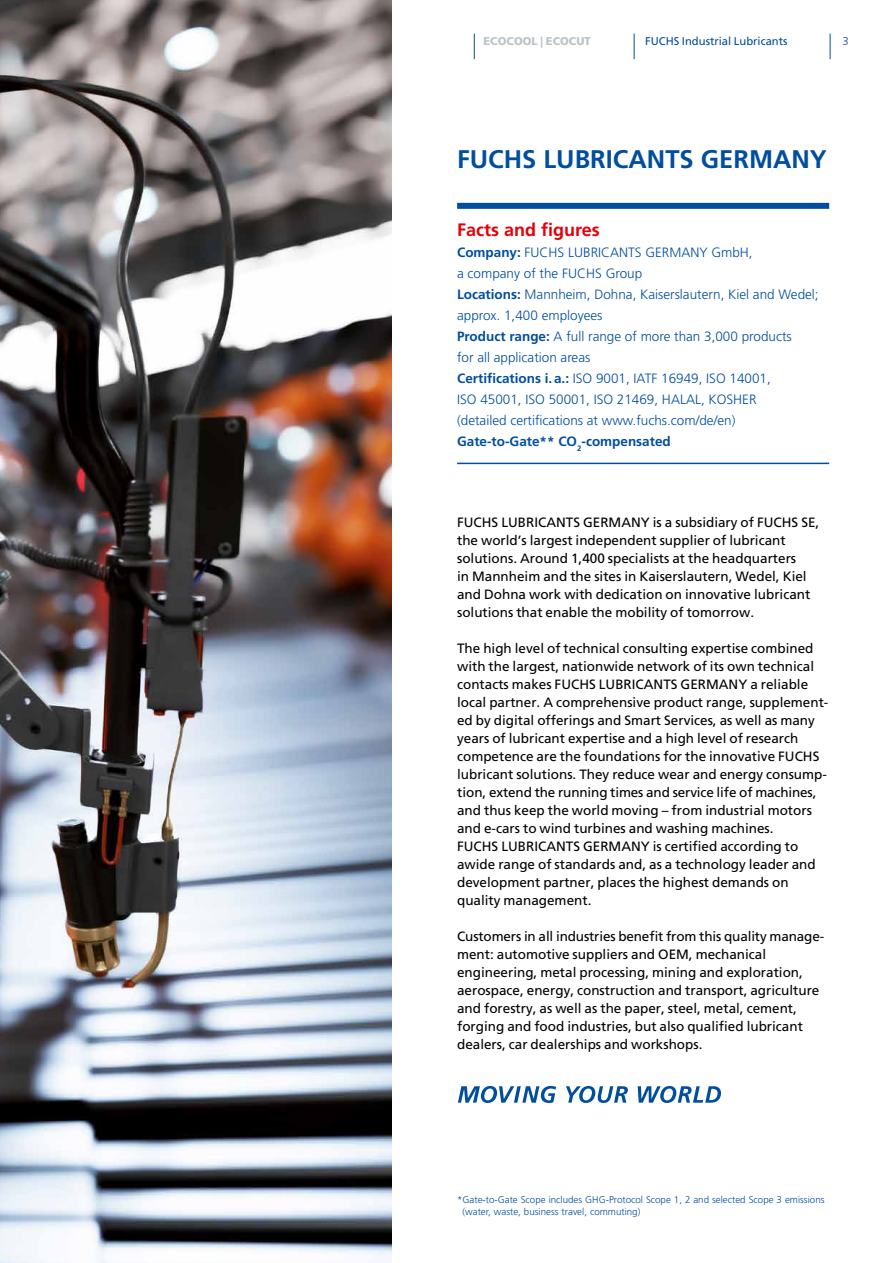
<style>
.page{position:relative;width:893px;height:1263px;background:#fff}
.page>*{position:absolute;margin:0;border:0;box-sizing:border-box;transform-origin:0 0}
.t1{font:700 25.5px "Frutiger LT Std";color:#004e9e}
.t2{font:700 18px "Frutiger LT Std";color:#e3000b}
.t3{font:13.5px/18px "Frutiger LT Std";color:#000}
.t4{font:300 13.5px/21px "Frutiger LT Std";color:#004e9e}
.t5{font:11.25px "Frutiger LT Std";color:#004e9e}
.t6{font:900 11.25px "Frutiger LT Std";color:#bac3c8}
.t7{font:300 11.25px "Frutiger LT Std";color:#004e9e}
.t8{font:300 9.75px/12px "Frutiger LT Std";color:#004e9e}
.s1{font-weight:700}
</style>
<div class="page">
<img style="left:0;top:0;width:392px;height:1263px">
<svg style="left:634px;top:34px;width:1px;height:25px"></svg>
<svg style="left:474px;top:34px;width:1px;height:25px"></svg>
<svg style="left:830px;top:34px;width:1px;height:25px"></svg>
<svg style="left:458px;top:1086px;width:263px;height:17px"></svg>
<div style="left:457px;top:203px;width:372px;height:6px;background:#004e9e"></div>
<hr style="left:457px;top:463px;width:372px;height:1px;background:#004e9e">
<p class="t6" style="left:483px;top:34px;width:109px">ECOCOOL | ECOCUT</p>
<p class="t5" style="left:645px;top:34px;width:144px">FUCHS Industrial Lubricants</p>
<p class="t7" style="left:842px;top:34px;width:8px">3</p>
<h1 class="t1" style="left:457px;top:144px;width:371px">FUCHS LUBRICANTS GERMANY</h1>
<h2 class="t2" style="left:457px;top:219px;width:144px">Facts and figures</h2>
<p class="t4" style="left:457px;top:242px;width:363px"><span class="s1">Company:</span> FUCHS LUBRICANTS GERMANY GmbH,<br>a company of the FUCHS Group<br><span class="s1">Locations:</span> Mannheim, Dohna, Kaiserslautern, Kiel and Wedel; approx. 1,400 employees<br><span class="s1">Product range:</span> A full range of more than 3,000 products<br>for all application areas<br><span class="s1">Certifications i.a.:</span> ISO 9001, IATF 16949, ISO 14001,<br>ISO 45001, ISO 50001, ISO 21469, HALAL, KOSHER<br>(detailed certifications at www.fuchs.com/de/en)<br><span class="s1">Gate-to-Gate** CO</span><sub>2</sub><span class="s1">-compensated</span></p>
<p class="t3" style="left:457px;top:513px;width:364px">FUCHS LUBRICANTS GERMANY is a subsidiary of FUCHS SE, the world’s largest independent supplier of lubricant solutions. Around 1,400 specialists at the headquarters<br>in Mannheim and the sites in Kaiserslautern, Wedel, Kiel and Dohna work with dedication on innovative lubricant solutions that enable the mobility of tomorrow.</p>
<p class="t3" style="left:457px;top:639px;width:373px">The high level of technical consulting expertise combined with the largest, nationwide network of its own technical contacts makes FUCHS LUBRICANTS GERMANY a reliable local partner. A comprehensive product range, supplement&shy;ed by digital offerings and Smart Services, as well as many years of lubricant expertise and a high level of research competence are the foundations for the innovative FUCHS lubricant solutions. They reduce wear and energy consump&shy;tion, extend the running times and service life of machines, and thus keep the world moving – from industrial motors and e-cars to wind turbines and washing machines.<br>FUCHS LUBRICANTS GERMANY is certified according to awide range of standards and, as a technology leader and development partner, places the highest demands on quality management.</p>
<p class="t3" style="left:457px;top:927px;width:369px">Customers in all industries benefit from this quality manage&shy;ment: automotive suppliers and OEM, mechanical engineering, metal processing, mining and exploration, aerospace, energy, construction and transport, agriculture and forestry, as well as the paper, steel, metal, cement, forging and food industries, but also qualified lubricant dealers, car dealerships and workshops.</p>
<p class="t8" style="left:463px;top:1193px;width:363px;text-indent:-5px">*Gate-to-Gate Scope includes GHG-Protocol Scope 1, 2 and selected Scope 3 emissions (water, waste, business travel, commuting)</p>
</div>
